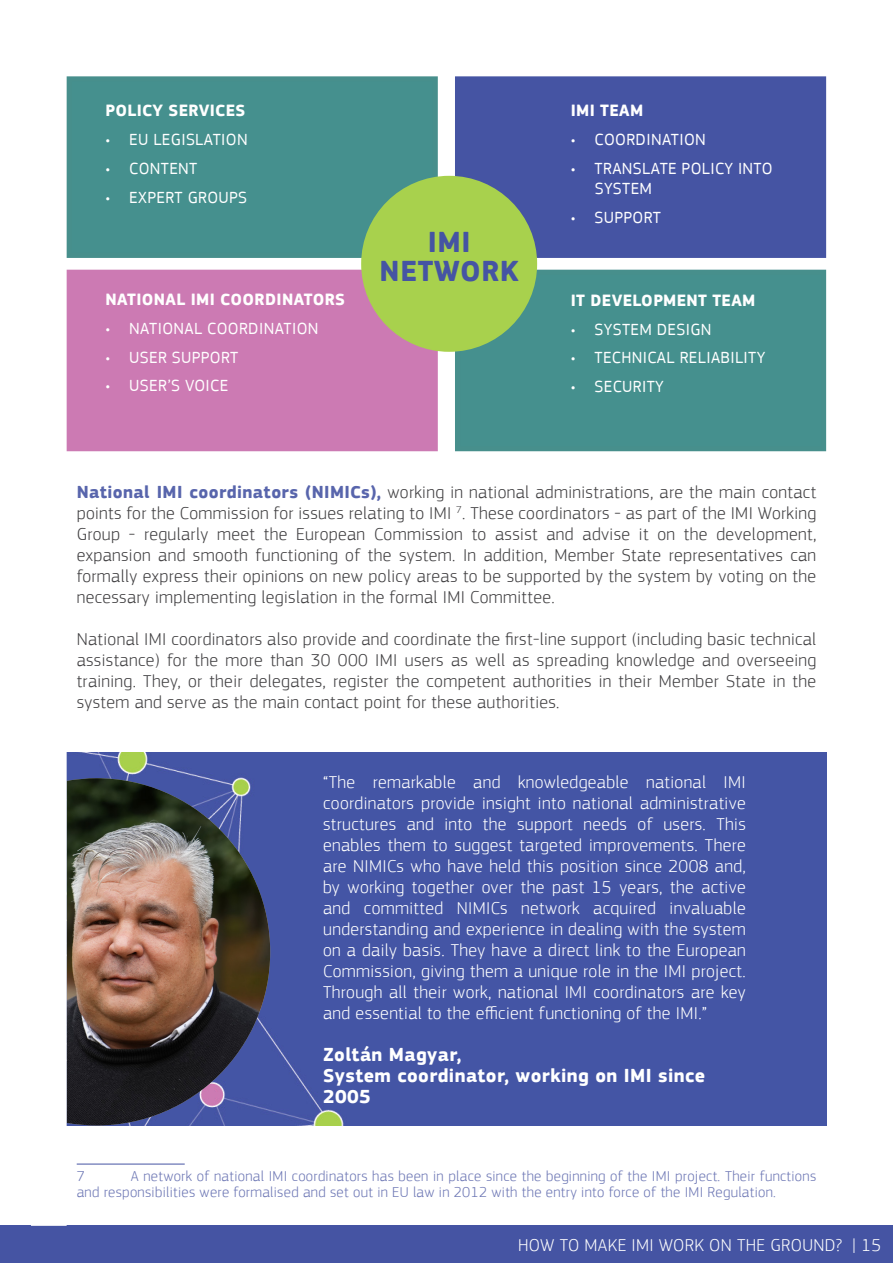
<style>
.page{position:relative;width:893px;height:1263px;background:#fff}
.page>*{position:absolute;margin:0;border:0;box-sizing:border-box;transform-origin:0 0}
.t1{font:700 30px/28.8px "EC Square Sans Pro";letter-spacing:.02em;color:#4554a3;text-align:center}
.t2{font:700 19.5px/21px "EC Square Sans Pro";letter-spacing:.02em;color:#fff}
.t3{font:300 18px/21px "EC Square Sans Pro";letter-spacing:.02em;color:#414042;text-align:justify}
.t4{font:300 18px/21px "EC Square Sans Pro";letter-spacing:.02em;color:#fff;text-align:justify}
.t5{font:16.95px/20.4px "EC Square Sans Pro";letter-spacing:.02em;color:#fff}
.t6{font:700 16.95px "EC Square Sans Pro";letter-spacing:.02em;color:#fff}
.t7{font:300 15px/16.5px "EC Square Sans Pro";letter-spacing:.02em;color:#6c76b4}
.s1{font-weight:700;color:#5865ac}
</style>
<div class="page">
<hr style="left:77px;top:1164px;width:108px;height:1px;background:#4554a3">
<div style="left:0;top:1226px;width:893px;height:37px;background:#4554a3"></div>
<div style="left:455px;top:76px;width:371px;height:182px;background:#4554a3"></div>
<div style="left:67px;top:76px;width:371px;height:182px;background:#45908e;border:5px solid #478f8c"></div>
<div style="left:455px;top:270px;width:371px;height:181px;background:#45908e"></div>
<div style="left:67px;top:270px;width:371px;height:181px;background:#cc7ab3"></div>
<div style="left:362px;top:177px;width:174px;height:174px;background:#a8d14d;border-radius:50%"></div>
<div style="left:67px;top:753px;width:759px;height:372px;background:#4455a5"></div>
<img style="left:67px;top:778px;width:203px;height:347px">
<div style="left:31px;top:672px;width:36px;height:554px;background:#fff;border:2px solid #fff"></div>
<p class="t6" style="left:105px;top:101px;width:141px">POLICY SERVICES</p>
<p class="t5" style="left:105px;top:129px;width:144px">• EU LEGISLATION</p>
<p class="t5" style="left:105px;top:158px;width:93px">• CONTENT</p>
<p class="t5" style="left:105px;top:187px;width:143px">• EXPERT GROUPS</p>
<p class="t6" style="left:105px;top:289px;width:241px">NATIONAL IMI COORDINATORS</p>
<p class="t5" style="left:105px;top:318px;width:215px">• NATIONAL COORDINATION</p>
<p class="t5" style="left:105px;top:347px;width:134px">• USER SUPPORT</p>
<p class="t5" style="left:105px;top:376px;width:124px">• USER’S VOICE</p>
<h1 class="t1" style="left:380px;top:229px;width:141px">IMI<br>NETWORK</h1>
<p class="t6" style="left:571px;top:101px;width:74px">IMI TEAM</p>
<p class="t5" style="left:571px;top:129px;width:137px">• COORDINATION</p>
<p class="t5" style="left:595px;top:158px;width:179px;text-indent:-24px">• TRANSLATE POLICY INTO<br>SYSTEM</p>
<p class="t5" style="left:571px;top:207px;width:92px">• SUPPORT</p>
<p class="t6" style="left:571px;top:290px;width:186px">IT DEVELOPMENT TEAM</p>
<p class="t5" style="left:571px;top:319px;width:142px">• SYSTEM DESIGN</p>
<p class="t5" style="left:571px;top:348px;width:196px">• TECHNICAL RELIABILITY</p>
<p class="t5" style="left:571px;top:376px;width:95px">• SECURITY</p>
<p class="t3" style="left:77px;top:482px;width:741px"><span class="s1">National IMI coordinators (NIMICs),</span> working in national administrations, are the main contact points for the Commission for issues relating to IMI <sup>7</sup>. These coordinators - as part of the IMI Working Group - regularly meet the European Commission to assist and advise it on the development, expansion and smooth functioning of the system. In addition, Member State representatives can formally express their opinions on new policy areas to be supported by the system by voting on the necessary implementing legislation in the formal IMI Committee.</p>
<p class="t3" style="left:77px;top:629px;width:741px">National IMI coordinators also provide and coordinate the first-line support (including basic technical assistance) for the more than 30 000 IMI users as well as spreading knowledge and overseeing training. They, or their delegates, register the competent authorities in their Member State in the system and serve as the main contact point for these authorities.</p>
<p class="t4" style="left:323px;top:772px;width:424px">“The remarkable and knowledgeable national IMI coordinators provide insight into national administrative structures and into the support needs of users. This enables them to suggest targeted improvements. There are NIMICs who have held this position since 2008 and, by working together over the past 15 years, the active and committed NIMICs network acquired invaluable understanding and experience in dealing with the system on a daily basis. They have a direct link to the European Commission, giving them a unique role in the IMI project.<br>Through all their work, national IMI coordinators are key and essential to the efficient functioning of the IMI.”</p>
<p class="t2" style="left:323px;top:1045px;width:384px">Zoltán Magyar,<br>System coordinator, working on IMI since<br>2005</p>
<p class="t7" style="left:77px;top:1167px;width:741px;text-indent:54px">A network of national IMI coordinators has been in place since the beginning of the IMI project. Their functions and responsibilities were formalised and set out in EU law in 2012 with the entry into force of the IMI Regulation.</p>
<p class="t4" style="left:518px;top:1234px;width:365px">HOW TO MAKE IMI WORK ON THE GROUND? | 15</p>
<p class="t7" style="left:77px;top:1167px;width:10px">7</p>
</div>
